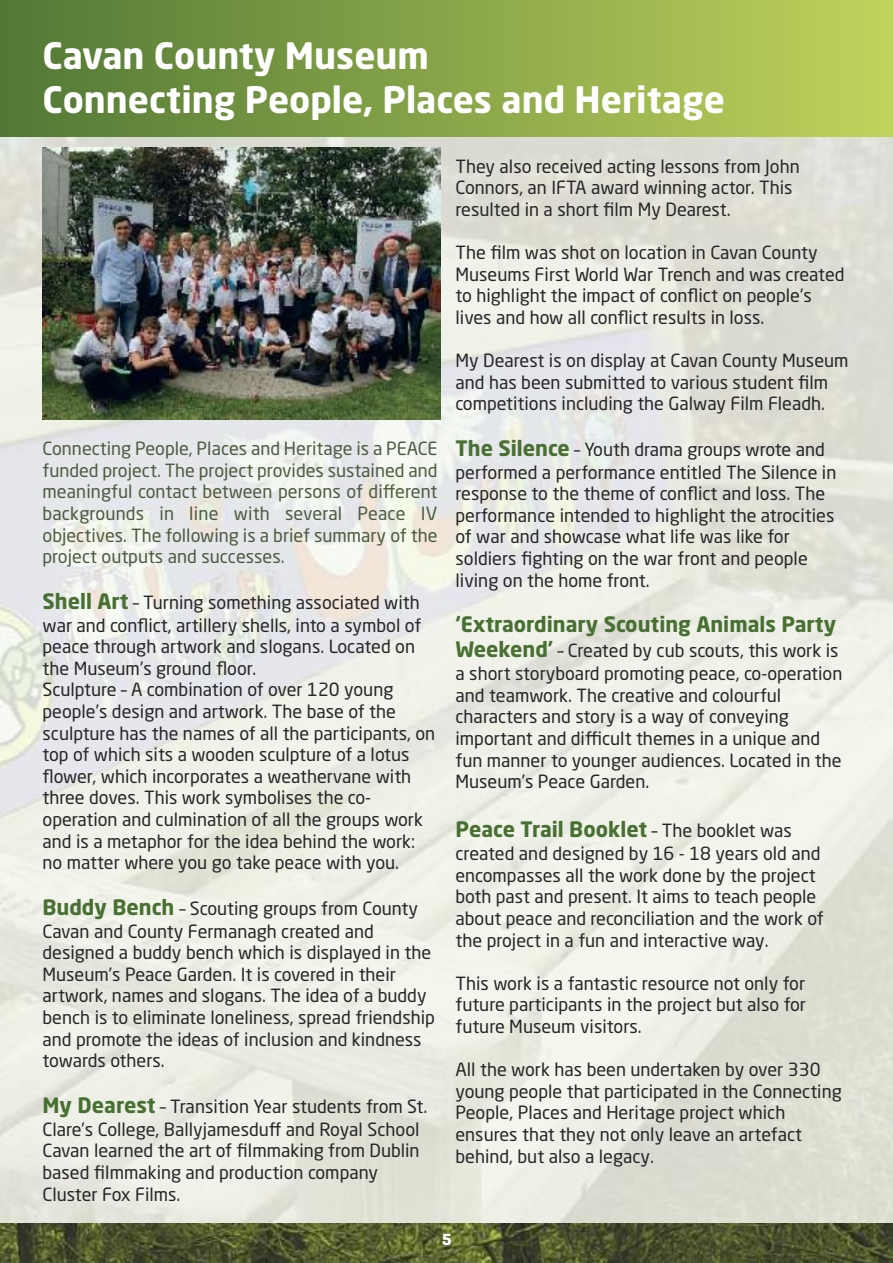
<style>
.page{position:relative;width:893px;height:1263px;background:#fff}
.page>*{position:absolute;margin:0;border:0;box-sizing:border-box;transform-origin:0 0}
.t1{font:700 36px/43.2px "Neo Sans Std";color:#fff}
.t2{font:700 21px "Neo Sans Std";color:#487032}
.t3{font:18px/21.8px "Neo Sans Std";color:#272627}
.t4{font:18px/21.6px "Neo Sans Std";color:#4c5c40;text-align:justify}
.t5{font:700 16.5px "Geogrotesque";color:#fff}
.s1{font-weight:700;font-size:21px;color:#487032}
.s2{font-weight:400;font-size:18px;color:#272627}
</style>
<div class="page">
<img style="left:0;top:136px;width:893px;height:1087px">
<svg style="left:0;top:1223px;width:893px;height:40px;background:#4e552d"></svg>
<div style="left:0;top:0;width:893px;height:136px;background:linear-gradient(to right,#517836,#c1d35c)"></div>
<img style="left:43px;top:147px;width:397px;height:273px">
<h1 class="t1" style="left:43px;top:37px;width:684px">Cavan County Museum<br>Connecting People, Places and Heritage</h1>
<p class="t4" style="left:43px;top:439px;width:396px">Connecting People, Places and Heritage is a PEACE funded project. The project provides sustained and meaningful contact between persons of different backgrounds in line with several Peace IV objectives. The following is a brief summary of the project outputs and successes.</p>
<p class="t3" style="left:43px;top:593px;width:394px"><span class="s1">Shell Art</span> – Turning something associated with war and conflict, artillery shells, into a symbol of peace through artwork and slogans. Located on the Museum’s ground floor.<br>Sculpture – A combination of over 120 young people’s design and artwork. The base of the sculpture has the names of all the participants, on top of which sits a wooden sculpture of a lotus flower, which incorporates a weathervane with three doves. This work symbolises the co&shy;operation and culmination of all the groups work and is a metaphor for the idea behind the work: no matter where you go take peace with you.</p>
<p class="t3" style="left:43px;top:899px;width:394px"><span class="s1">Buddy Bench</span> – Scouting groups from County Cavan and County Fermanagh created and designed a buddy bench which is displayed in the Museum’s Peace Garden. It is covered in their artwork, names and slogans. The idea of a buddy bench is to eliminate loneliness, spread friendship and promote the ideas of inclusion and kindness towards others.</p>
<p class="t3" style="left:43px;top:1097px;width:386px"><span class="s1">My Dearest</span> – Transition Year students from St.<br>Clare’s College, Ballyjamesduff and Royal School Cavan learned the art of filmmaking from Dublin based filmmaking and production company Cluster Fox Films.</p>
<p class="t3" style="left:455px;top:157px;width:346px">They also received acting lessons from John<br>Connors, an IFTA award winning actor. This resulted in a short film My Dearest.</p>
<p class="t3" style="left:455px;top:243px;width:391px">The film was shot on location in Cavan County Museums First World War Trench and was created to highlight the impact of conflict on people’s lives and how all conflict results in loss.</p>
<p class="t3" style="left:455px;top:351px;width:395px">My Dearest is on display at Cavan County Museum and has been submitted to various student film competitions including the Galway Film Fleadh.</p>
<p class="t3" style="left:455px;top:440px;width:382px"><span class="s1">The Silence</span> – Youth drama groups wrote and performed a performance entitled The Silence in response to the theme of conflict and loss. The performance intended to highlight the atrocities of war and showcase what life was like for soldiers fighting on the war front and people living on the home front.</p>
<p class="t2" style="left:455px;top:616px;width:382px">‘Extraordinary Scouting Animals Party</p>
<p class="t3" style="left:455px;top:641px;width:388px"><span class="s1">Weekend’</span> – Created by cub scouts, this work is a short storyboard promoting peace, co-operation and teamwork. The creative and colourful characters and story is a way of conveying important and difficult themes in a unique and fun manner to younger audiences. Located in the Museum’s Peace Garden.</p>
<p class="t2" style="left:455px;top:821px;width:338px">Peace Trail Booklet <span class="s2">– The booklet was</span></p>
<p class="t3" style="left:455px;top:844px;width:370px">created and designed by 16 - 18 years old and encompasses all the work done by the project both past and present. It aims to teach people about peace and reconciliation and the work of the project in a fun and interactive way.</p>
<p class="t3" style="left:455px;top:974px;width:352px;text-align:justify">This work is a fantastic resource not only for future participants in the project but also for future Museum visitors.</p>
<p class="t3" style="left:455px;top:1060px;width:388px">All the work has been undertaken by over 330 young people that participated in the Connecting People, Places and Heritage project which ensures that they not only leave an artefact behind, but also a legacy.</p>
<p class="t5" style="left:442px;top:1233px;width:11px">5</p>
</div>
